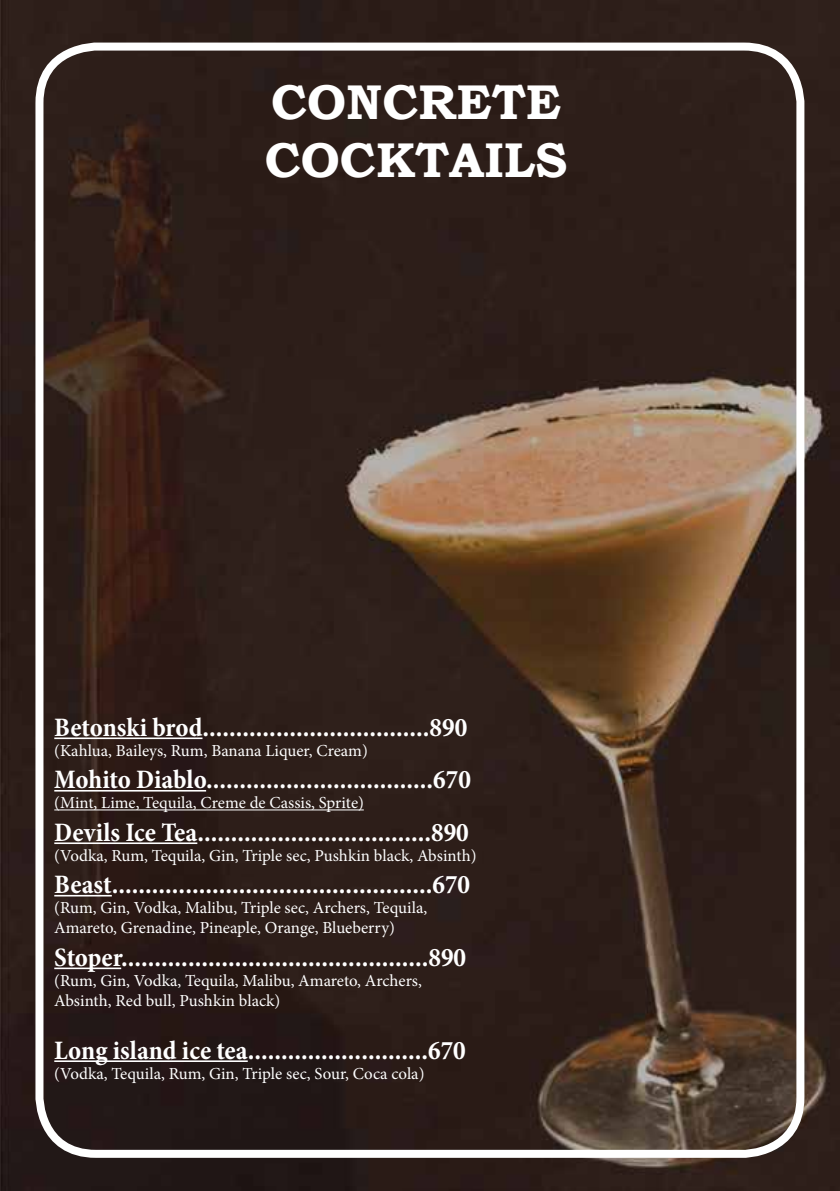
<style>
.page{position:relative;width:840px;height:1191px;background:#fff}
.page>*{position:absolute;margin:0;border:0;box-sizing:border-box;transform-origin:0 0}
.t1{font:700 48.8px/58.6px "Bookman Old Style";color:#fff}
.t2{font:700 condensed 26.8px "Minion Pro";color:#fff}
.t3{font:16.8px/20.2px "Minion Pro";color:#fff}
</style>
<div class="page">
<img style="left:0;top:0;width:839px;height:1191px">
<hr style="left:54px;top:737px;width:148px;height:2px;background:#fff">
<hr style="left:54px;top:790px;width:152px;height:1px;background:#fff">
<hr style="left:54px;top:809px;width:309px;height:1px;background:#fff">
<hr style="left:54px;top:842px;width:143px;height:2px;background:#fff">
<hr style="left:54px;top:895px;width:58px;height:1px;background:#fff">
<hr style="left:54px;top:967px;width:67px;height:2px;background:#fff">
<hr style="left:54px;top:1060px;width:193px;height:2px;background:#fff">
<div style="left:35px;top:43px;width:769px;height:1114px;border:8px solid #fff;border-radius:56px"></div>
<h1 class="t1" style="left:264px;top:72px;width:304px">CONCRETE<br>COCKTAILS</h1>
<h2 class="t2" style="left:54px;top:708px;width:414px">Betonski brod..................................890</h2>
<p class="t3" style="left:54px;top:740px;width:315px">(Kahlua, Baileys, Rum, Banana Liquer, Cream)</p>
<h2 class="t2" style="left:54px;top:761px;width:418px">Mohito Diablo..................................670</h2>
<p class="t3" style="left:54px;top:793px;width:311px">(Mint, Lime, Tequila, Creme de Cassis, Sprite)</p>
<h2 class="t2" style="left:54px;top:813px;width:416px">Devils Ice Tea...................................890</h2>
<p class="t3" style="left:54px;top:845px;width:423px">(Vodka, Rum, Tequila, Gin, Triple sec, Pushkin black, Absinth)</p>
<h2 class="t2" style="left:54px;top:866px;width:417px">Beast................................................670</h2>
<p class="t3" style="left:54px;top:897px;width:374px">(Rum, Gin, Vodka, Malibu, Triple sec, Archers, Tequila,<br>Amareto, Grenadine, Pineaple, Orange, Blueberry)</p>
<h2 class="t2" style="left:54px;top:938px;width:413px">Stoper..............................................890</h2>
<p class="t3" style="left:54px;top:970px;width:369px">(Rum, Gin, Vodka, Tequila, Malibu, Amareto, Archers,<br>Absinth, Red bull, Pushkin black)</p>
<h2 class="t2" style="left:54px;top:1031px;width:413px">Long island ice tea...........................670</h2>
<p class="t3" style="left:54px;top:1063px;width:371px">(Vodka, Tequila, Rum, Gin, Triple sec, Sour, Coca cola)</p>
</div>
